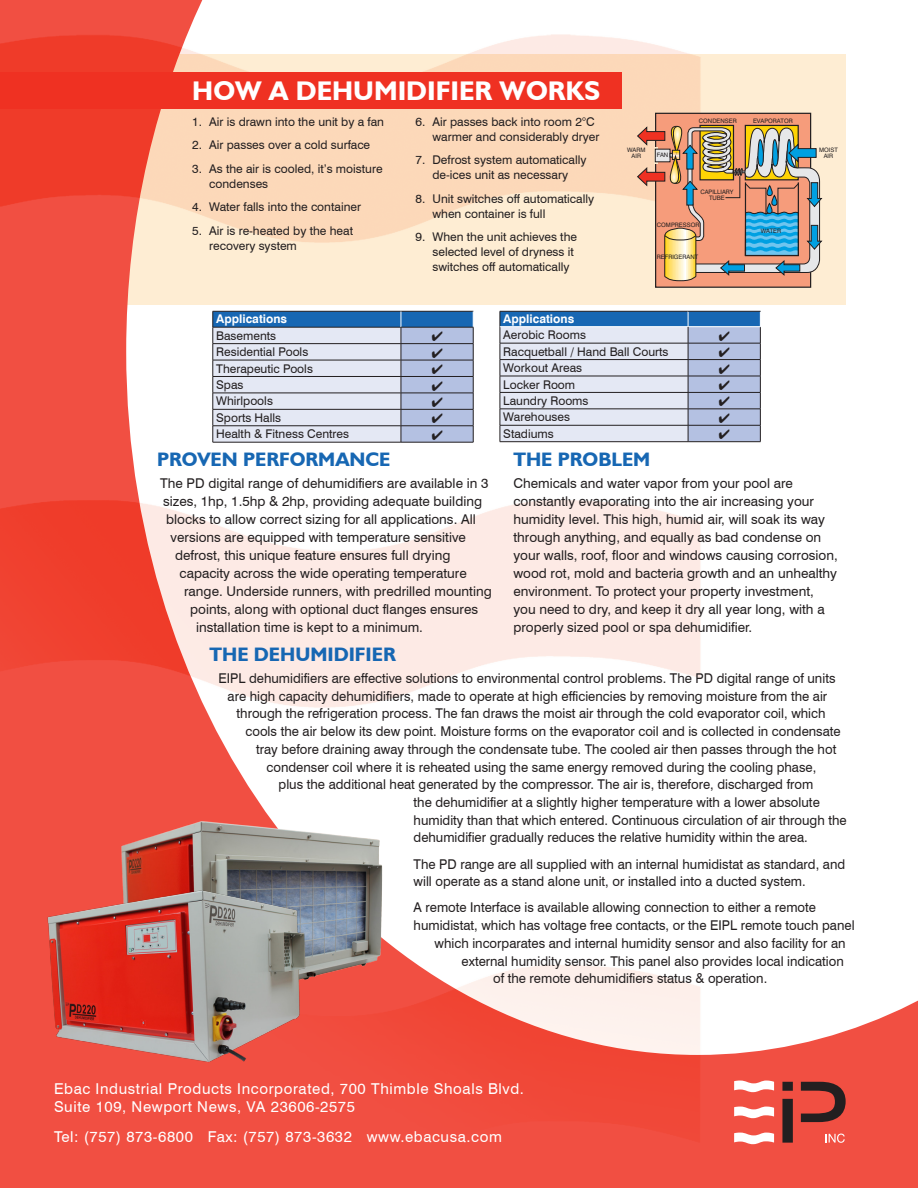
<style>
.page{position:relative;width:918px;height:1188px;background:#fff}
.page>*{position:absolute;margin:0;border:0;box-sizing:border-box;transform-origin:0 0}
.head{font:700 27px "Humanist 521 BT";color:#fff}
.head-2{font:700 19.5px "Humanist 521 BT";color:#1767b3}
.body{font:15px/18px "Swiss 721 BT";letter-spacing:.04em;color:#fff}
.body-2{font:13.5px/18px "Swiss 721 BT";color:#231f20}
.body-3{font:12px/15px "Swiss 721 BT";color:#231f20}
.t1{font:700 12px "Swiss 721 BT";color:#fff}
.t2{font:6.15px/6.1px "Swiss 721 BT";color:#231f20;text-align:center}
</style>
<div class="page">
<img style="left:0;top:0;width:918px;height:1188px">
<svg style="left:782px;top:1082px;width:11px;height:61px"></svg>
<svg style="left:801px;top:1082px;width:45px;height:40px;background:#8a3731"></svg>
<svg style="left:826px;top:1134px;width:19px;height:9px"></svg>
<svg style="left:734px;top:1080px;width:40px;height:12px"></svg>
<svg style="left:734px;top:1132px;width:40px;height:12px"></svg>
<svg style="left:734px;top:1106px;width:40px;height:12px"></svg>
<div style="left:656px;top:113px;width:155px;height:174px;background:#f69c7b"></div>
<div style="left:655px;top:113px;width:156px;height:175px;border:1px solid #231f20"></div>
<div style="left:699px;top:125px;width:35px;height:55px;background:#231f20"></div>
<svg style="left:637px;top:126px;width:185px;height:155px"></svg>
<div style="left:0;top:72px;width:622px;height:36px;background:#ef3122"></div>
<hr style="left:213px;top:442px;width:188px;height:1px;background:#231f20">
<hr style="left:401px;top:442px;width:72px;height:1px;background:#231f20">
<img style="left:121px;top:807px;width:276px;height:194px">
<img style="left:35px;top:881px;width:293px;height:193px">
<svg style="left:213px;top:311px;width:261px;height:131px;background:#b4c2d9"></svg>
<svg style="left:500px;top:311px;width:261px;height:131px;background:#b6c4db"></svg>
<p class="head" style="left:192px;top:74px;width:410px">HOW A DEHUMIDIFIER WORKS</p>
<p class="body-3" style="left:192px;top:114px;width:193px">1. Air is drawn into the unit by a fan</p>
<p class="body-3" style="left:192px;top:138px;width:180px">2. Air passes over a cold surface</p>
<p class="body-3" style="left:209px;top:161px;width:175px;text-indent:-17px">3. As the air is cooled, it’s moisture condenses</p>
<p class="body-3" style="left:192px;top:200px;width:170px">4. Water falls into the container</p>
<p class="body-3" style="left:209px;top:223px;width:145px;text-indent:-17px">5. Air is re-heated by the heat recovery system</p>
<p class="body-3" style="left:432px;top:114px;width:168px;text-indent:-17px">6. Air passes back into room 2°C warmer and considerably dryer</p>
<p class="body-3" style="left:415px;top:153px;width:173px;text-align:center">7. Defrost system automatically de-ices unit as necessary</p>
<p class="body-3" style="left:432px;top:191px;width:163px;text-indent:-17px">8. Unit switches off automatically when container is full</p>
<p class="body-3" style="left:432px;top:230px;width:146px;text-indent:-17px">9. When the unit achieves the selected level of dryness it switches off automatically</p>
<p class="t2" style="left:627px;top:147px;width:20px">WARM<br>AIR</p>
<p class="t2" style="left:699px;top:118px;width:39px">CONDENSER</p>
<p class="t2" style="left:753px;top:118px;width:41px">EVAPORATOR</p>
<p class="t2" style="left:657px;top:152px;width:13px">FAN</p>
<p class="t2" style="left:819px;top:147px;width:20px">MOIST<br>AIR</p>
<p class="t2" style="left:700px;top:188px;width:35px">CAPILLIARY<br>TUBE</p>
<p class="t2" style="left:657px;top:222px;width:44px">COMPRESSOR</p>
<p class="t2" style="left:657px;top:253px;width:43px">REFRIGERANT</p>
<p class="t2" style="left:761px;top:228px;width:22px">WATER</p>
<p class="t1" style="left:216px;top:312px;width:72px">Applications</p>
<p class="body-3" style="left:216px;top:328px;width:61px">Basements</p>
<p class="body-3" style="left:216px;top:344px;width:94px">Residential Pools</p>
<p class="body-3" style="left:216px;top:361px;width:98px">Therapeutic Pools</p>
<p class="body-3" style="left:216px;top:377px;width:29px">Spas</p>
<p class="body-3" style="left:216px;top:394px;width:58px">Whirlpools</p>
<p class="body-3" style="left:216px;top:410px;width:67px">Sports Halls</p>
<p class="body-3" style="left:216px;top:426px;width:134px">Health &amp; Fitness Centres</p>
<p class="t1" style="left:503px;top:312px;width:72px">Applications</p>
<p class="body-3" style="left:503px;top:327px;width:84px">Aerobic Rooms</p>
<p class="body-3" style="left:503px;top:344px;width:167px">Racquetball / Hand Ball Courts</p>
<p class="body-3" style="left:503px;top:360px;width:80px">Workout Areas</p>
<p class="body-3" style="left:503px;top:377px;width:73px">Locker Room</p>
<p class="body-3" style="left:503px;top:393px;width:87px">Laundry Rooms</p>
<p class="body-3" style="left:503px;top:410px;width:68px">Warehouses</p>
<p class="body-3" style="left:503px;top:426px;width:52px">Stadiums</p>
<p class="head-2" style="left:157px;top:447px;width:235px">PROVEN PERFORMANCE</p>
<p class="body-2" style="left:160px;top:474px;width:330px">The PD digital range of dehumidifiers are available in 3</p>
<p class="body-2" style="left:163px;top:492px;width:320px">sizes, 1hp, 1.5hp &amp; 2hp, providing adequate building</p>
<p class="body-2" style="left:166px;top:510px;width:311px">blocks to allow correct sizing for all applications. All</p>
<p class="body-2" style="left:171px;top:528px;width:297px">versions are equipped with temperature sensitive</p>
<p class="body-2" style="left:175px;top:546px;width:277px">defrost, this unique feature ensures full drying</p>
<p class="body-2" style="left:180px;top:564px;width:289px">capacity across the wide operating temperature</p>
<p class="body-2" style="left:184px;top:582px;width:309px">range. Underside runners, with predrilled mounting</p>
<p class="body-2" style="left:190px;top:600px;width:290px">points, along with optional duct flanges ensures</p>
<p class="body-2" style="left:196px;top:618px;width:228px">installation time is kept to a minimum.</p>
<p class="head-2" style="left:210px;top:642px;width:188px">THE DEHUMIDIFIER</p>
<p class="body-2" style="left:219px;top:669px;width:618px">EIPL dehumidifiers are effective solutions to environmental control problems. The PD digital range of units</p>
<p class="body-2" style="left:228px;top:687px;width:601px">are high capacity dehumidifiers, made to operate at high efficiencies by removing moisture from the air</p>
<p class="body-2" style="left:237px;top:705px;width:590px">through the refrigeration process. The fan draws the moist air through the cold evaporator coil, which</p>
<p class="body-2" style="left:246px;top:722px;width:597px">cools the air below its dew point. Moisture forms on the evaporator coil and is collected in condensate</p>
<p class="body-2" style="left:256px;top:740px;width:582px">tray before draining away through the condensate tube. The cooled air then passes through the hot</p>
<p class="body-2" style="left:267px;top:758px;width:551px">condenser coil where it is reheated using the same energy removed during the cooling phase,</p>
<p class="body-2" style="left:279px;top:775px;width:536px">plus the additional heat generated by the compressor. The air is, therefore, discharged from</p>
<p class="body-2" style="left:414px;top:793px;width:408px">the dehumidifier at a slightly higher temperature with a lower absolute</p>
<p class="body-2" style="left:414px;top:811px;width:435px">humidity than that which entered. Continuous circulation of air through the</p>
<p class="body-2" style="left:414px;top:828px;width:396px">dehumidifier gradually reduces the relative humidity within the area.</p>
<p class="body-2" style="left:414px;top:855px;width:433px">The PD range are all supplied with an internal humidistat as standard, and will operate as a stand alone unit, or installed into a ducted system.</p>
<p class="body-2" style="left:414px;top:899px;width:404px">A remote Interface is available allowing connection to either a remote</p>
<p class="body-2" style="left:414px;top:916px;width:443px">humidistat, which has voltage free contacts, or the EIPL remote touch panel</p>
<p class="body-2" style="left:435px;top:934px;width:413px">which incorparates and internal humidity sensor and also facility for an</p>
<p class="body-2" style="left:462px;top:952px;width:384px">external humidity sensor. This panel also provides local indication</p>
<p class="body-2" style="left:493px;top:969px;width:276px">of the remote dehumidifiers status &amp; operation.</p>
<p class="head-2" style="left:513px;top:447px;width:138px">THE PROBLEM</p>
<p class="body-2" style="left:513px;top:474px;width:326px">Chemicals and water vapor from your pool are constantly evaporating into the air increasing your humidity level. This high, humid air, will soak its way through anything, and equally as bad condense on your walls, roof, floor and windows causing corrosion, wood rot, mold and bacteria growth and an unhealthy environment. To protect your property investment, you need to dry, and keep it dry all year long, with a properly sized pool or spa dehumidifier.</p>
<p class="body" style="left:54px;top:1079px;width:472px">Ebac Industrial Products Incorporated, 700 Thimble Shoals Blvd.<br>Suite 109, Newport News, VA 23606-2575</p>
<p class="body" style="left:54px;top:1128px;width:449px">Tel: (757) 873-6800 Fax: (757) 873-3632 www.ebacusa.com</p>
</div>
